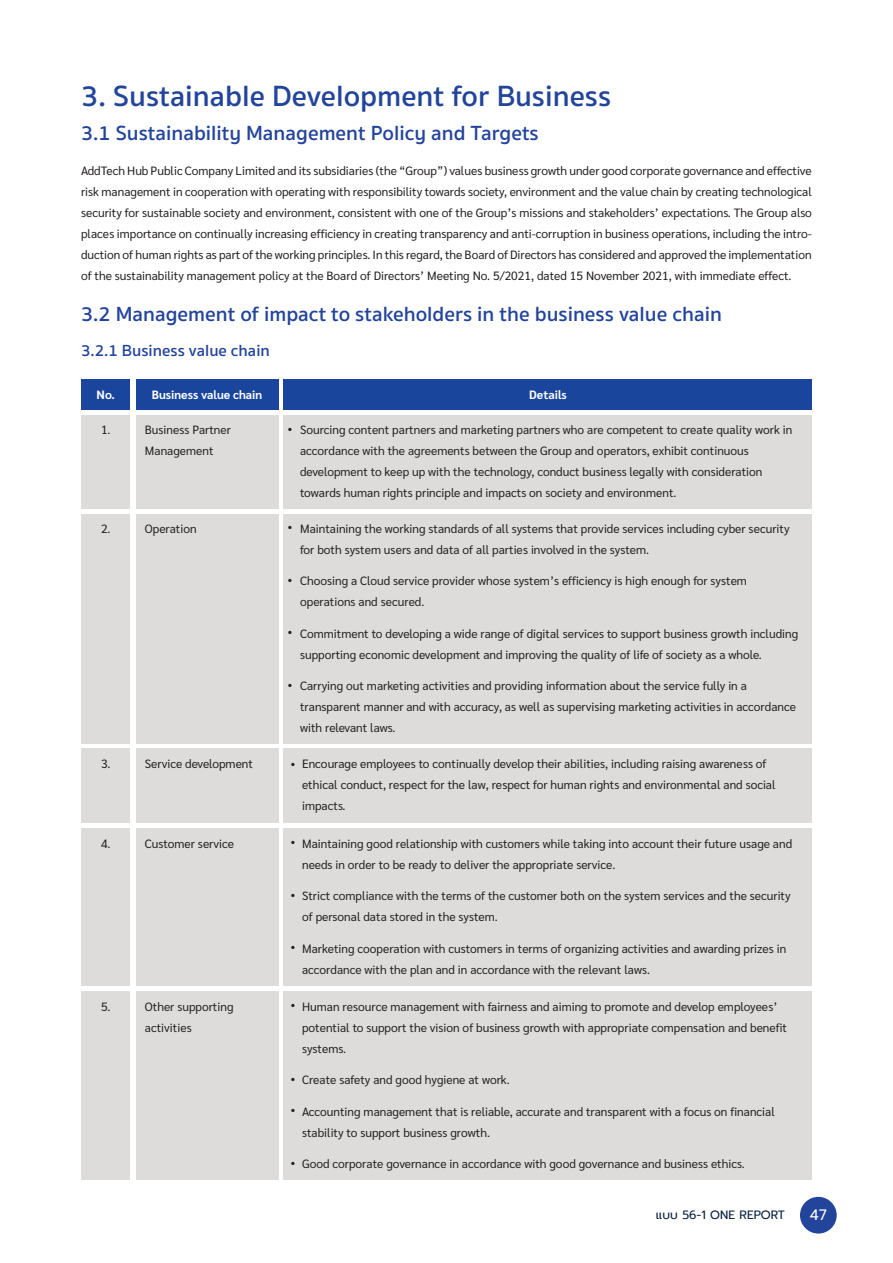
<style>
.page{position:relative;width:893px;height:1263px;background:#fff}
.page>*{position:absolute;margin:0;border:0;box-sizing:border-box;transform-origin:0 0}
.Body{font:600 30px "Sukhumvit Set";color:#23449b}
.Body-2{font:600 21px "Sukhumvit Set";color:#23449b}
.Body-3{font:600 16.5px "Sukhumvit Set";color:#23449b}
.t1{font:15px "Prompt";color:#fff}
.Body-4{font:12px/21px "Sarabun";color:#231f20}
.t2{font:700 12px "Sarabun";color:#fff}
.t3{font:12px "Prompt";color:#09213e}
</style>
<div class="page">
<div style="left:800px;top:1197px;width:37px;height:36px;background:#23449b;border-radius:50%"></div>
<div style="left:136px;top:379px;width:142px;height:31px;background:#1a459c"></div>
<div style="left:81px;top:379px;width:49px;height:31px;background:#1a459c"></div>
<div style="left:284px;top:379px;width:528px;height:31px;background:#1a459c"></div>
<div style="left:136px;top:415px;width:142px;height:93px;background:#dddcdb"></div>
<div style="left:81px;top:415px;width:49px;height:93px;background:#dddcdb"></div>
<div style="left:284px;top:415px;width:528px;height:93px;background:#dddcdb"></div>
<div style="left:136px;top:749px;width:142px;height:74px;background:#dddcdb"></div>
<div style="left:81px;top:749px;width:49px;height:74px;background:#dddcdb"></div>
<div style="left:284px;top:749px;width:528px;height:74px;background:#dddcdb"></div>
<div style="left:136px;top:828px;width:142px;height:158px;background:#dddcdb"></div>
<div style="left:81px;top:828px;width:49px;height:158px;background:#dddcdb"></div>
<div style="left:284px;top:828px;width:528px;height:158px;background:#dddcdb"></div>
<div style="left:136px;top:991px;width:142px;height:189px;background:#dddcdb"></div>
<div style="left:81px;top:991px;width:49px;height:189px;background:#dddcdb"></div>
<div style="left:284px;top:991px;width:528px;height:189px;background:#dddcdb"></div>
<div style="left:136px;top:514px;width:142px;height:229px;background:#dddcdb"></div>
<div style="left:81px;top:514px;width:49px;height:229px;background:#dddcdb"></div>
<div style="left:284px;top:514px;width:528px;height:229px;background:#dddcdb"></div>
<p class="Body" style="left:81px;top:74px;width:532px">3. Sustainable Development for Business</p>
<p class="Body-2" style="left:81px;top:118px;width:459px">3.1 Sustainability Management Policy and Targets</p>
<p class="Body-4" style="left:81px;top:160px;width:732px;text-align:justify">AddTech Hub Public Company Limited and its subsidiaries (the “Group”) values business growth under good corporate governance and effective risk management in cooperation with operating with responsibility towards society, environment and the value chain by creating technological security for sustainable society and environment, consistent with one of the Group’s missions and stakeholders’ expectations. The Group also places importance on continually increasing efficiency in creating transparency and anti-corruption in business operations, including the intro&shy;duction of human rights as part of the working principles. In this regard, the Board of Directors has considered and approved the implementation of the sustainability management policy at the Board of Directors’ Meeting No. 5/2021, dated 15 November 2021, with immediate effect.</p>
<p class="Body-2" style="left:81px;top:299px;width:642px">3.2 Management of impact to stakeholders in the business value chain</p>
<p class="Body-3" style="left:81px;top:338px;width:190px">3.2.1 Business value chain</p>
<p class="t2" style="left:97px;top:388px;width:20px">No.</p>
<p class="t2" style="left:152px;top:388px;width:112px">Business value chain</p>
<p class="t2" style="left:529px;top:388px;width:39px">Details</p>
<p class="Body-4" style="left:145px;top:420px;width:87px">Business Partner<br>Management</p>
<p class="Body-4" style="left:300px;top:420px;width:494px">Sourcing content partners and marketing partners who are competent to create quality work in accordance with the agreements between the Group and operators, exhibit continuous development to keep up with the technology, conduct business legally with consideration towards human rights principle and impacts on society and environment.</p>
<p class="Body-4" style="left:101px;top:420px;width:11px">1.</p>
<p class="Body-4" style="left:288px;top:418px;width:6px">•</p>
<p class="Body-4" style="left:101px;top:518px;width:11px">2.</p>
<p class="Body-4" style="left:145px;top:518px;width:53px">Operation</p>
<p class="Body-4" style="left:288px;top:517px;width:6px">•</p>
<p class="Body-4" style="left:288px;top:569px;width:6px">•</p>
<p class="Body-4" style="left:288px;top:622px;width:6px">•</p>
<p class="Body-4" style="left:288px;top:674px;width:6px">•</p>
<p class="Body-4" style="left:300px;top:518px;width:491px">Maintaining the working standards of all systems that provide services including cyber security for both system users and data of all parties involved in the system.</p>
<p class="Body-4" style="left:300px;top:571px;width:448px">Choosing a Cloud service provider whose system’s efficiency is high enough for system operations and secured.</p>
<p class="Body-4" style="left:300px;top:623px;width:500px">Commitment to developing a wide range of digital services to support business growth including supporting economic development and improving the quality of life of society as a whole.</p>
<p class="Body-4" style="left:300px;top:676px;width:497px">Carrying out marketing activities and providing information about the service fully in a transparent manner and with accuracy, as well as supervising marketing activities in accordance with relevant laws.</p>
<p class="Body-4" style="left:101px;top:753px;width:11px">3.</p>
<p class="Body-4" style="left:145px;top:753px;width:110px">Service development</p>
<p class="Body-4" style="left:302px;top:753px;width:475px">Encourage employees to continually develop their abilities, including raising awareness of ethical conduct, respect for the law, respect for human rights and environmental and social impacts.</p>
<p class="Body-4" style="left:291px;top:753px;width:6px">•</p>
<p class="Body-4" style="left:101px;top:833px;width:11px">4.</p>
<p class="Body-4" style="left:145px;top:833px;width:91px">Customer service</p>
<p class="Body-4" style="left:302px;top:833px;width:492px">Maintaining good relationship with customers while taking into account their future usage and needs in order to be ready to deliver the appropriate service.</p>
<p class="Body-4" style="left:302px;top:885px;width:490px">Strict compliance with the terms of the customer both on the system services and the security of personal data stored in the system.</p>
<p class="Body-4" style="left:302px;top:938px;width:486px">Marketing cooperation with customers in terms of organizing activities and awarding prizes in accordance with the plan and in accordance with the relevant laws.</p>
<p class="Body-4" style="left:291px;top:831px;width:6px">•</p>
<p class="Body-4" style="left:291px;top:884px;width:6px">•</p>
<p class="Body-4" style="left:291px;top:936px;width:6px">•</p>
<p class="Body-4" style="left:101px;top:996px;width:11px">5.</p>
<p class="Body-4" style="left:302px;top:996px;width:486px">Human resource management with fairness and aiming to promote and develop employees’ potential to support the vision of business growth with appropriate compensation and benefit systems.</p>
<p class="Body-4" style="left:302px;top:1069px;width:209px">Create safety and good hygiene at work.</p>
<p class="Body-4" style="left:302px;top:1101px;width:474px">Accounting management that is reliable, accurate and transparent with a focus on financial stability to support business growth.</p>
<p class="Body-4" style="left:302px;top:1153px;width:444px">Good corporate governance in accordance with good governance and business ethics.</p>
<p class="Body-4" style="left:145px;top:996px;width:90px">Other supporting activities</p>
<p class="Body-4" style="left:291px;top:994px;width:6px">•</p>
<p class="Body-4" style="left:291px;top:1068px;width:6px">•</p>
<p class="Body-4" style="left:291px;top:1099px;width:6px">•</p>
<p class="Body-4" style="left:291px;top:1152px;width:6px">•</p>
<p class="t3" style="left:656px;top:1206px;width:131px">แบบ 56-1 ONE REPORT</p>
<p class="t1" style="left:810px;top:1203px;width:19px">47</p>
</div>
